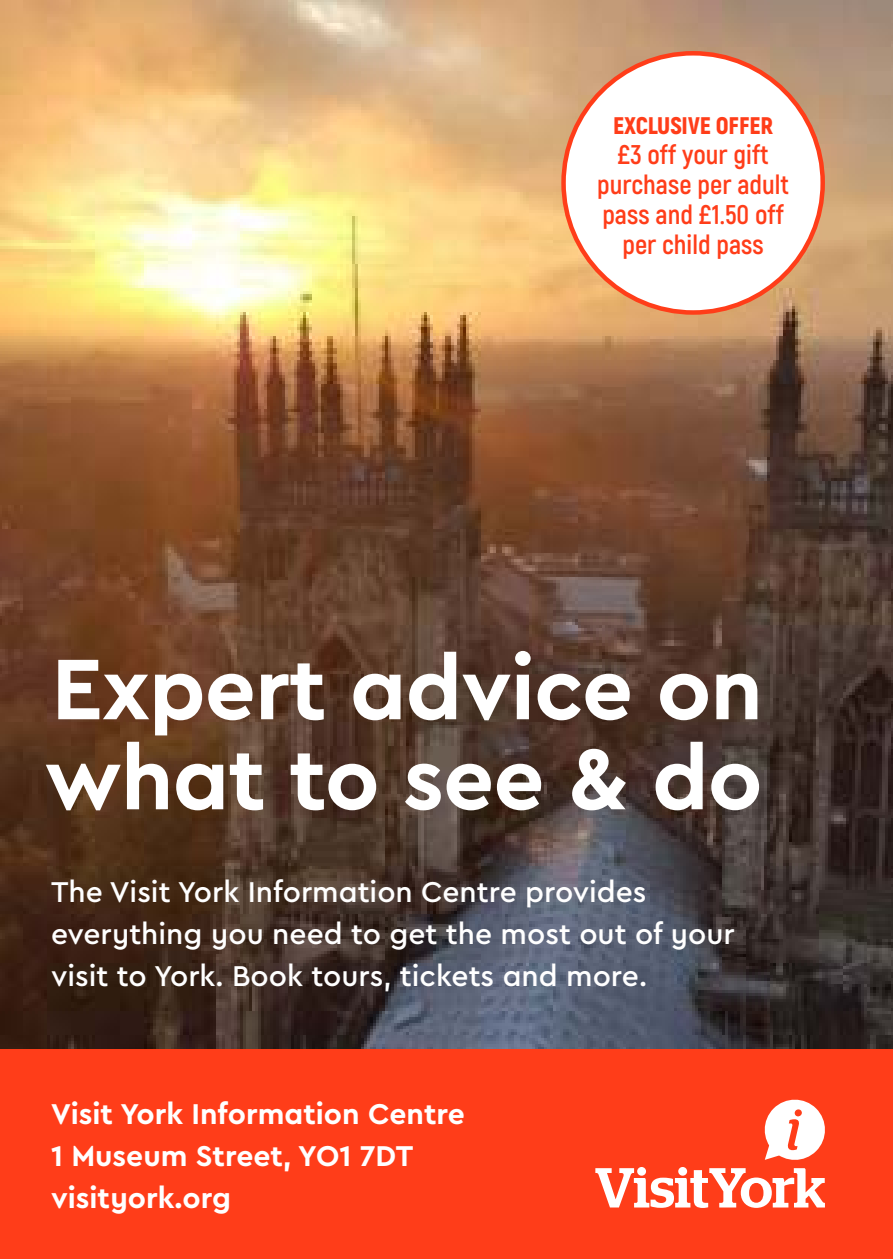
<style>
.page{position:relative;width:893px;height:1259px;background:#fff}
.page>*{position:absolute;margin:0;border:0;box-sizing:border-box;transform-origin:0 0}
.t1{font:700 90px/90px "Cera PRO";letter-spacing:-.01em;color:#fff}
.t2{font:500 30px/42px "Cera PRO";color:#fff}
.t3{font:700 30px/42px "Cera PRO";color:#fff}
.t4{font:700 27px/30px "Akrobat";color:#ff3d19;text-align:center}
.t5{font:900 24px "Akrobat";color:#ff3d19}
</style>
<div class="page">
<div style="left:0;top:1048px;width:893px;height:211px;background:#ff3d19"></div>
<img style="left:0;top:0;width:893px;height:1049px">
<svg style="left:595px;top:1099px;width:230px;height:109px"></svg>
<div style="left:564px;top:53px;width:259px;height:259px;background:#fff;border-radius:50%"></div>
<p class="t5" style="left:613px;top:114px;width:162px">EXCLUSIVE OFFER</p>
<p class="t4" style="left:597px;top:141px;width:193px">£3 off your gift purchase per adult pass and £1.50 off per child pass</p>
<h1 class="t1" style="left:45px;top:648px;width:720px">Expert advice on what to see &amp; do</h1>
<p class="t2" style="left:51px;top:872px;width:685px">The Visit York Information Centre provides everything you need to get the most out of your visit to York. Book tours, tickets and more.</p>
<p class="t3" style="left:51px;top:1094px;width:415px">Visit York Information Centre<br>1 Museum Street, YO1 7DT visityork.org</p>
</div>
